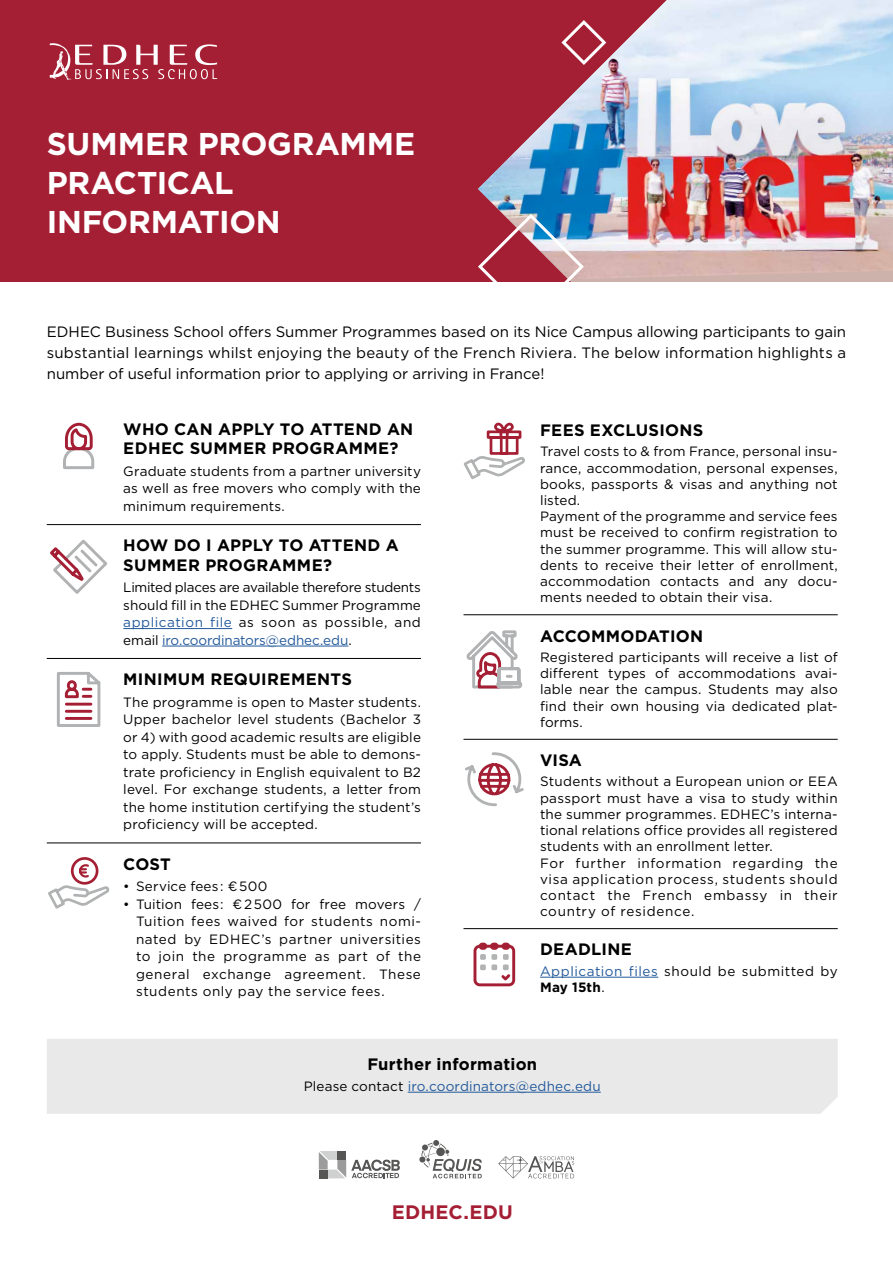
<style>
.page{position:relative;width:893px;height:1263px;background:#fff}
.page>*{position:absolute;margin:0;border:0;box-sizing:border-box;transform-origin:0 0}
.t1{font:700 31.5px/39px "Gotham";letter-spacing:-.01em;color:#fff}
.t2{font:700 19.5px "Gotham";letter-spacing:.005em;color:#a51f34}
.t3{font:700 16.5px/19.2px "Gotham";letter-spacing:.02em;color:#000}
.t4{font:15px/21px "Gotham";letter-spacing:-.005em;color:#000;text-align:justify}
.t5{font:13.5px/16.2px "Gotham";letter-spacing:.015em;color:#000;text-align:justify}
.t6{font:13.5px/16.2px "Gotham";letter-spacing:.04em;color:#000}
.t7{font:13.5px "Gotham";letter-spacing:.01em;color:#22599b}
.s1{color:#22599b}
.s2{font-weight:700}
.s3{color:#000}
</style>
<div class="page">
<div style="left:0;top:0;width:893px;height:282px;background:#a51f34"></div>
<img style="left:478px;top:0;width:415px;height:279px">
<svg style="left:50px;top:43px;width:167px;height:37px"></svg>
<svg style="left:478px;top:212px;width:108px;height:70px"></svg>
<svg style="left:559px;top:18px;width:49px;height:49px"></svg>
<hr style="left:47px;top:524px;width:374px;height:1px;background:#000">
<hr style="left:123px;top:628px;width:109px;height:1px;background:#22599b">
<hr style="left:162px;top:646px;width:186px;height:1px;background:#22599b">
<hr style="left:47px;top:658px;width:374px;height:1px;background:#000">
<hr style="left:47px;top:842px;width:374px;height:1px;background:#000">
<hr style="left:463px;top:614px;width:375px;height:1px;background:#000">
<hr style="left:463px;top:739px;width:375px;height:1px;background:#000">
<hr style="left:463px;top:928px;width:375px;height:1px;background:#000">
<hr style="left:540px;top:977px;width:118px;height:1px;background:#22599b">
<svg style="left:50px;top:539px;width:58px;height:55px"></svg>
<svg style="left:57px;top:672px;width:44px;height:55px"></svg>
<div style="left:71px;top:857px;width:27px;height:28px;border:3px solid #a51f34;border-radius:50%"></div>
<svg style="left:48px;top:885px;width:62px;height:24px"></svg>
<svg style="left:79px;top:864px;width:10px;height:14px"></svg>
<svg style="left:466px;top:630px;width:57px;height:59px"></svg>
<svg style="left:473px;top:943px;width:43px;height:44px"></svg>
<svg style="left:465px;top:752px;width:59px;height:55px"></svg>
<svg style="left:63px;top:422px;width:32px;height:48px"></svg>
<svg style="left:463px;top:422px;width:62px;height:58px"></svg>
<div style="left:47px;top:1039px;width:791px;height:75px;background:#e9e9e9"></div>
<hr style="left:408px;top:1092px;width:193px;height:1px;background:#22599b">
<svg style="left:498px;top:1156px;width:76px;height:22px"></svg>
<svg style="left:319px;top:1151px;width:81px;height:27px"></svg>
<svg style="left:419px;top:1140px;width:63px;height:38px"></svg>
<h1 class="t1" style="left:47px;top:124px;width:370px">SUMMER PROGRAMME<br>PRACTICAL<br>INFORMATION</h1>
<p class="t4" style="left:47px;top:321px;width:801px">EDHEC Business School offers Summer Programmes based on its Nice Campus allowing participants to gain substantial learnings whilst enjoying the beauty of the French Riviera. The below information highlights a number of useful information prior to applying or arriving in France!</p>
<p class="t3" style="left:123px;top:419px;width:291px">WHO CAN APPLY TO ATTEND AN<br>EDHEC SUMMER PROGRAMME?</p>
<p class="t5" style="left:123px;top:462px;width:299px;line-height:17.4px">Graduate students from a partner university as well as free movers who comply with the minimum requirements.</p>
<p class="t3" style="left:123px;top:536px;width:277px">HOW DO I APPLY TO ATTEND A<br>SUMMER PROGRAMME?</p>
<p class="t5" style="left:123px;top:578px;width:299px;line-height:17.4px">Limited places are available therefore students should fill in the EDHEC Summer Programme <span class="s1">application file</span> as soon as possible, and email <span class="s1">iro.coordinators@edhec.edu</span>.</p>
<p class="t3" style="left:123px;top:670px;width:230px">MINIMUM REQUIREMENTS</p>
<p class="t5" style="left:123px;top:693px;width:299px;line-height:17.4px">The programme is open to Master students.<br>Upper bachelor level students (Bachelor 3 or 4) with good academic results are eligible to apply. Students must be able to demons&shy;trate proficiency in English equivalent to B2 level. For exchange students, a letter from the home institution certifying the student’s proficiency will be accepted.</p>
<p class="t3" style="left:123px;top:854px;width:49px">COST</p>
<p class="t5" style="left:123px;top:878px;width:146px">• Service fees: € 500</p>
<p class="t5" style="left:136px;top:895px;width:286px;line-height:17.4px;text-indent:-13px">• Tuition fees: € 2 500 for free movers / Tuition fees waived for students nomi&shy;nated by EDHEC’s partner universities to join the programme as part of the general exchange agreement. These students only pay the service fees.</p>
<p class="t3" style="left:540px;top:420px;width:165px">FEES EXCLUSIONS</p>
<p class="t5" style="left:540px;top:443px;width:299px;text-align:left">Travel costs to &amp; from France, personal insu&shy;rance, accommodation, personal expenses, books, passports &amp; visas and anything not listed.<br>Payment of the programme and service fees must be received to confirm registration to the summer programme. This will allow stu&shy;dents to receive their letter of enrollment, accommodation contacts and any docu&shy;ments needed to obtain their visa.</p>
<p class="t3" style="left:540px;top:626px;width:165px">ACCOMMODATION</p>
<p class="t5" style="left:540px;top:649px;width:299px">Registered participants will receive a list of different types of accommodations avai&shy;lable near the campus. Students may also find their own housing via dedicated plat&shy;forms.</p>
<p class="t3" style="left:540px;top:750px;width:43px">VISA</p>
<p class="t5" style="left:540px;top:773px;width:299px;text-align:left">Students without a European union or EEA passport must have a visa to study within the summer programmes. EDHEC’s interna&shy;tional relations office provides all registered students with an enrollment letter.<br>For further information regarding the visa application process, students should contact the French embassy in their country of residence.</p>
<p class="t3" style="left:540px;top:940px;width:93px">DEADLINE</p>
<p class="t6" style="left:540px;top:963px;width:299px"><span class="s1">Application files</span> should be submitted by<br><span class="s2">May 15th</span>.</p>
<p class="t3" style="left:367px;top:1055px;width:171px">Further information</p>
<p class="t7" style="left:304px;top:1077px;width:298px"><span class="s3">Please contact</span> iro.coordinators@edhec.edu</p>
<h2 class="t2" style="left:392px;top:1199px;width:123px">EDHEC.EDU</h2>
</div>
